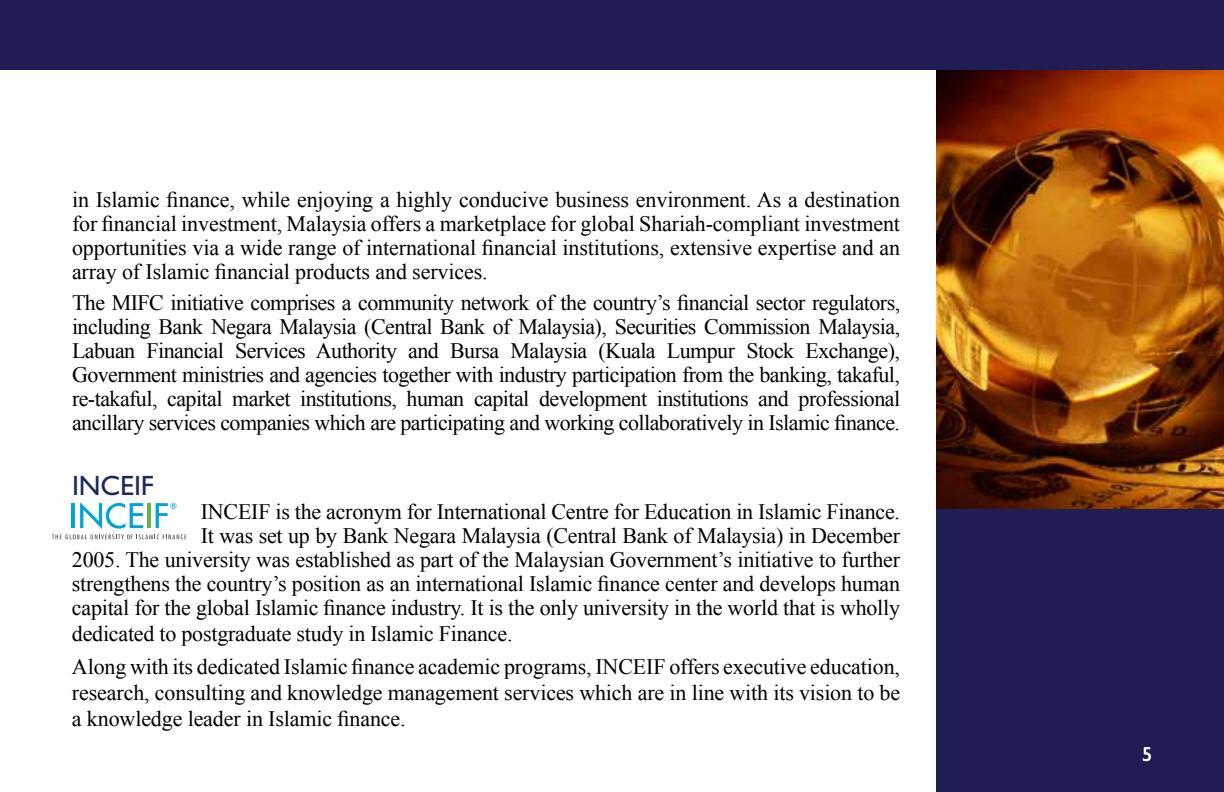
<style>
.page{position:relative;width:1224px;height:792px;background:#fff}
.page>*{position:absolute;margin:0;border:0;box-sizing:border-box;transform-origin:0 0}
.t1{font:28px "Gill Sans";letter-spacing:-.005em;color:#1d2a58}
.t2{font:22px/24px "Times New Roman";letter-spacing:-.01em;color:#000;text-align:justify}
.t3{font:20px "Gill Sans";color:#fff}
.t4{font:700 condensed 8.8px "Futura BT";color:#00a5d6}
</style>
<div class="page">
<div style="left:936px;top:508px;width:288px;height:284px;background:#201c54"></div>
<img style="left:936px;top:70px;width:288px;height:438px">
<div style="left:0;top:0;width:1224px;height:70px;background:#201c54"></div>
<svg style="left:52px;top:502px;width:134px;height:37px"></svg>
<p class="t2" style="left:72px;top:187px;width:830px">in Islamic finance, while enjoying a highly conducive business environment. As a destination for financial investment, Malaysia offers a marketplace for global Shariah-compliant investment opportunities via a wide range of international financial institutions, extensive expertise and an array of Islamic financial products and services.</p>
<p class="t2" style="left:72px;top:290px;width:830px">The MIFC initiative comprises a community network of the country’s financial sector regulators, including Bank Negara Malaysia (Central Bank of Malaysia), Securities Commission Malaysia, Labuan Financial Services Authority and Bursa Malaysia (Kuala Lumpur Stock Exchange), Government ministries and agencies together with industry participation from the banking, takaful, re-takaful, capital market institutions, human capital development institutions and professional ancillary services companies which are participating and working collaboratively in Islamic finance.</p>
<p class="t1" style="left:72px;top:469px;width:84px">INCEIF</p>
<p class="t2" style="left:72px;top:499px;width:830px;text-align:right">INCEIF is the acronym for International Centre for Education in Islamic Finance.<br>It was set up by Bank Negara Malaysia (Central Bank of Malaysia) in December<br>2005. The university was established as part of the Malaysian Government’s initiative to further strengthens the country’s position as an international Islamic finance center and develops human capital for the global Islamic finance industry. It is the only university in the world that is wholly</p>
<p class="t2" style="left:72px;top:617px;width:830px;line-height:33.2px">dedicated to postgraduate study in Islamic Finance.<br>Along with its dedicated Islamic finance academic programs, INCEIF offers executive education,</p>
<p class="t2" style="left:72px;top:679px;width:830px;line-height:26px">research, consulting and knowledge management services which are in line with its vision to be a knowledge leader in Islamic finance.</p>
<p class="t4" style="left:170px;top:501px;width:9px">®</p>
<p class="t3" style="left:1142px;top:742px;width:11px">5</p>
</div>
